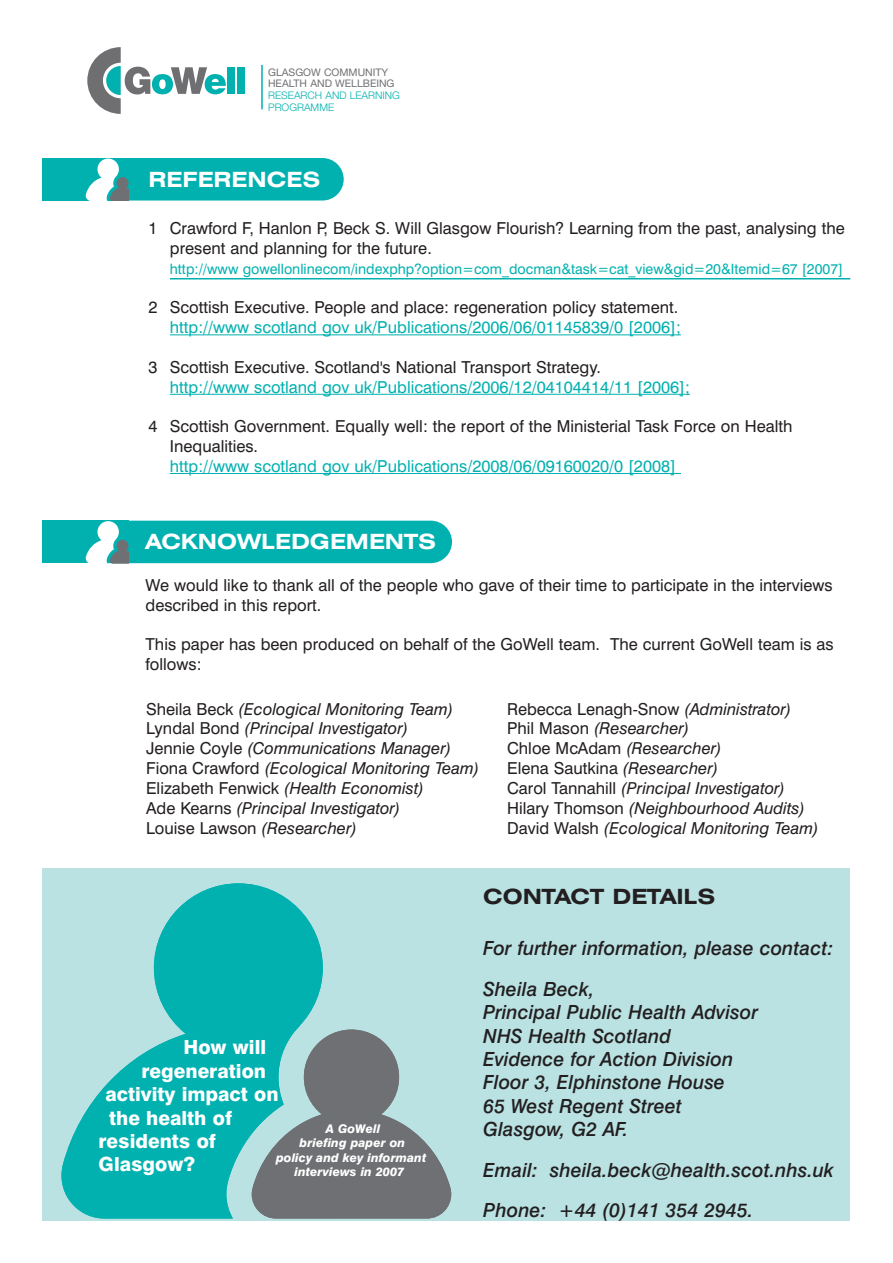
<style>
.page{position:relative;width:893px;height:1263px;background:#fff}
.page>*{position:absolute;margin:0;border:0;box-sizing:border-box;transform-origin:0 0}
.t1{font:700 expanded 21px "Swiss 721 BT";color:#fff}
.t2{font:700 expanded 21px "Swiss 721 BT";color:#231f20}
.t3{font:italic 500 19.5px/23.4px "Swiss 721 BT";color:#231f20}
.t4{font:800 19.5px "Swiss 721 BT";color:#fff}
.t5{font:800 18.3px "Swiss 721 BT";color:#fff}
.t6{font:16.5px/19.8px "Swiss 721 BT";color:#231f20}
.t7{font:italic 16.5px/19.8px "Swiss 721 BT";color:#231f20}
.t8{font:16.5px "Swiss 721 BT";color:#00b1b0}
.t9{font:14.25px "Swiss 721 BT";color:#00b1b0}
.t10{font:italic 800 12px/14.4px "Swiss 721 BT";color:#fff;text-align:center}
.t11{font:10.5px/11.9px "Helvetica Neue";color:#6f7073}
.t12{font:300 10.5px/11.9px "Helvetica Neue";color:#00b1b0}
.s1{font-style:normal}
</style>
<div class="page">
<hr style="left:261px;top:65px;width:2px;height:44px;background:#00b1b0">
<div style="left:228px;top:67px;width:7px;height:27px;background:#00b1b0"></div>
<div style="left:237px;top:67px;width:7px;height:27px;background:#00b1b0"></div>
<svg style="left:87px;top:47px;width:139px;height:67px"></svg>
<div style="left:85px;top:158px;width:259px;height:43px;background:#00b1b0;border-radius:21px"></div>
<div style="left:42px;top:158px;width:87px;height:43px;background:#00b1b0"></div>
<svg style="left:86px;top:159px;width:43px;height:42px"></svg>
<div style="left:85px;top:521px;width:367px;height:42px;background:#00b1b0;border-radius:21px"></div>
<div style="left:42px;top:521px;width:87px;height:42px;background:#00b1b0"></div>
<svg style="left:86px;top:521px;width:43px;height:42px"></svg>
<div style="left:42px;top:868px;width:808px;height:353px;background:#bae2e3"></div>
<svg style="left:61px;top:883px;width:262px;height:335px;fill:#00b1b0"></svg>
<svg style="left:252px;top:1029px;width:199px;height:189px"></svg>
<hr style="left:170px;top:278px;width:680px;height:1px;background:#00b1b0">
<hr style="left:170px;top:334px;width:218px;height:1px;background:#00b1b0">
<hr style="left:388px;top:334px;width:293px;height:1px;background:#00b1b0">
<hr style="left:170px;top:394px;width:218px;height:1px;background:#00b1b0">
<hr style="left:388px;top:394px;width:302px;height:1px;background:#00b1b0">
<hr style="left:170px;top:473px;width:218px;height:1px;background:#00b1b0">
<hr style="left:388px;top:473px;width:293px;height:1px;background:#00b1b0">
<p class="t11" style="left:268px;top:67px;width:128px">GLASGOW COMMUNITY<br>HEALTH AND WELLBEING</p>
<p class="t12" style="left:268px;top:91px;width:133px">RESEARCH AND LEARNING<br>PROGRAMME</p>
<p class="t1" style="left:149px;top:171px;width:173px">REFERENCES</p>
<p class="t6" style="left:170px;top:220px;width:676px;text-indent:-21px">1 Crawford F, Hanlon P, Beck S. Will Glasgow Flourish? Learning from the past, analysing the present and planning for the future.</p>
<p class="t9" style="left:170px;top:263px;width:675px">http://www gowellonlinecom/indexphp?option=com_docman&amp;task=cat_view&amp;gid=20&amp;Itemid=67 [2007]</p>
<p class="t6" style="left:149px;top:299px;width:531px">2 Scottish Executive. People and place: regeneration policy statement.</p>
<p class="t8" style="left:170px;top:321px;width:513px">http://www scotland gov uk/Publications/2006/06/01145839/0 [2006];</p>
<p class="t6" style="left:149px;top:358px;width:454px">3 Scottish Executive. Scotland's National Transport Strategy.</p>
<p class="t8" style="left:170px;top:380px;width:522px">http://www scotland gov uk/Publications/2006/12/04104414/11 [2006];</p>
<p class="t6" style="left:170px;top:418px;width:624px;text-indent:-21px">4 Scottish Government. Equally well: the report of the Ministerial Task Force on Health<br>Inequalities.</p>
<p class="t8" style="left:170px;top:459px;width:508px">http://www scotland gov uk/Publications/2008/06/09160020/0 [2008]</p>
<p class="t1" style="left:146px;top:533px;width:292px">ACKNOWLEDGEMENTS</p>
<p class="t6" style="left:146px;top:577px;width:689px">We would like to thank all of the people who gave of their time to participate in the interviews described in this report.</p>
<p class="t6" style="left:146px;top:636px;width:690px">This paper has been produced on behalf of the GoWell team. The current GoWell team is as follows:</p>
<p class="t7" style="left:146px;top:700px;width:335px"><span class="s1">Sheila Beck</span> (Ecological Monitoring Team)<br><span class="s1">Lyndal Bond</span> (Principal Investigator)<br><span class="s1">Jennie Coyle</span> (Communications Manager)<br><span class="s1">Fiona Crawford</span> (Ecological Monitoring Team)<br><span class="s1">Elizabeth Fenwick</span> (Health Economist)<br><span class="s1">Ade Kearns</span> (Principal Investigator)<br><span class="s1">Louise Lawson</span> (Researcher)</p>
<p class="t7" style="left:507px;top:700px;width:313px"><span class="s1">Rebecca Lenagh-Snow</span> (Administrator)<br><span class="s1">Phil Mason</span> (Researcher)<br><span class="s1">Chloe McAdam</span> (Researcher)<br><span class="s1">Elena Sautkina</span> (Researcher)<br><span class="s1">Carol Tannahill</span> (Principal Investigator)<br><span class="s1">Hilary Thomson</span> (Neighbourhood Audits)<br><span class="s1">David Walsh</span> (Ecological Monitoring Team)</p>
<p class="t4" style="left:183px;top:1040px;width:84px">How will</p>
<p class="t4" style="left:141px;top:1063px;width:126px">regeneration</p>
<p class="t4" style="left:105px;top:1086px;width:175px">activity impact on</p>
<p class="t4" style="left:109px;top:1110px;width:124px">the health of</p>
<p class="t4" style="left:98px;top:1133px;width:119px">residents of</p>
<p class="t4" style="left:99px;top:1157px;width:98px">Glasgow?</p>
<p class="t5" style="left:175px;top:1057px;width:66px">Health,</p>
<p class="t5" style="left:151px;top:1079px;width:91px">Wellbeing</p>
<p class="t5" style="left:105px;top:1101px;width:147px">and Deprivation</p>
<p class="t5" style="left:112px;top:1122px;width:104px">in Glasgow</p>
<p class="t5" style="left:82px;top:1144px;width:140px">and the GoWell</p>
<p class="t5" style="left:90px;top:1166px;width:113px">Study Areas</p>
<p class="t10" style="left:276px;top:1122px;width:152px">A GoWell<br>briefing paper on<br>policy and key informant interviews in 2007</p>
<p class="t2" style="left:483px;top:888px;width:234px">CONTACT DETAILS</p>
<p class="t3" style="left:483px;top:929px;width:352px;line-height:41.1px">For further information, please contact:<br>Sheila Beck,</p>
<p class="t3" style="left:483px;top:1002px;width:276px">Principal Public Health Advisor<br>NHS Health Scotland<br>Evidence for Action Division<br>Floor 3, Elphinstone House<br>65 West Regent Street<br>Glasgow, G2 AF.</p>
<p class="t3" style="left:483px;top:1151px;width:352px;line-height:40.3px">Email: sheila.beck@health.scot.nhs.uk<br>Phone: +44 (0)141 354 2945.</p>
</div>
